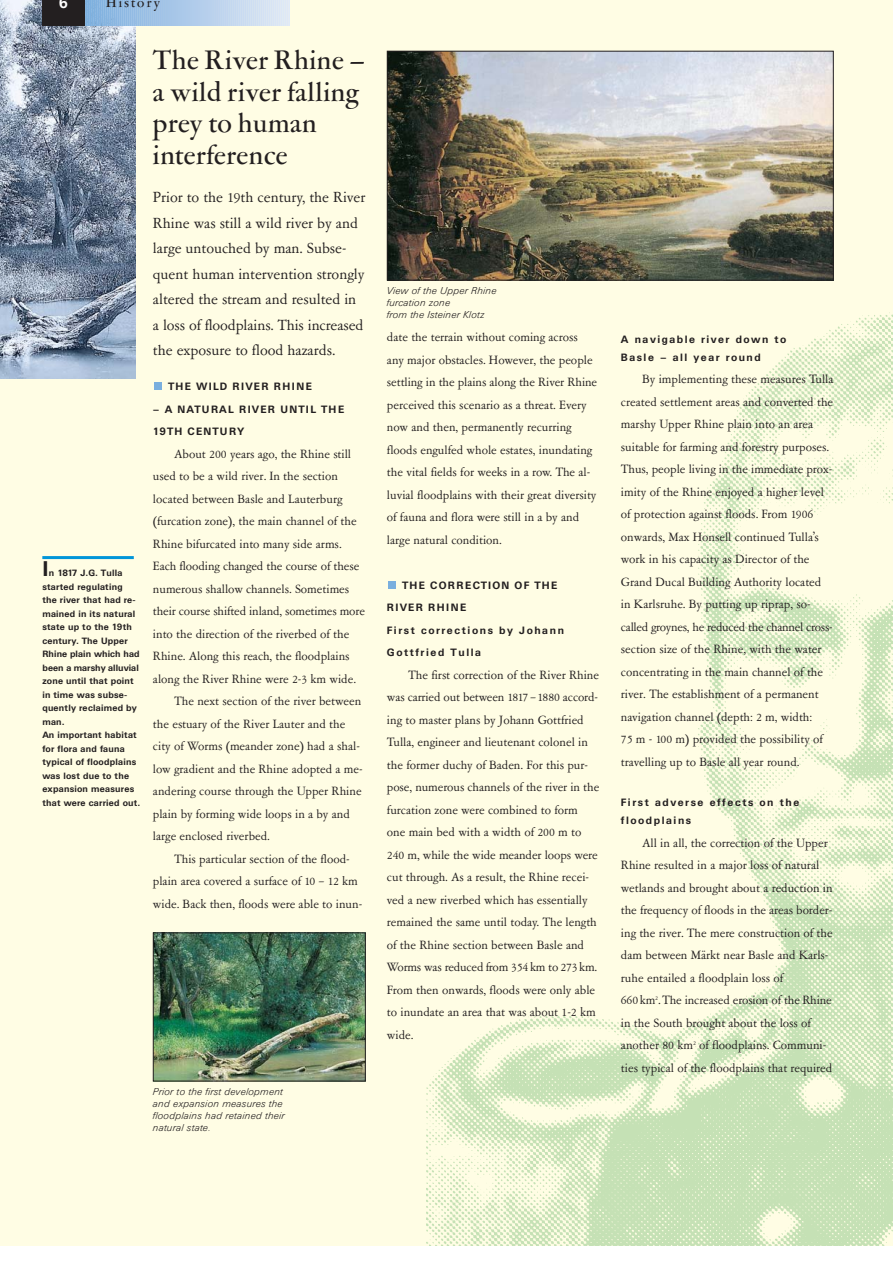
<style>
.page{position:relative;width:893px;height:1263px;background:#fff}
.page>*{position:absolute;margin:0;border:0;box-sizing:border-box;transform-origin:0 0}
.t1{font:500 30px/31.5px "Garamont Amst SH";letter-spacing:.025em;color:#231f20}
.t2{font:700 21px "Univers BQ";color:#231f20}
.t3{font:16.5px/25.5px "Garamont Amst SB";color:#231f20}
.t4{font:500 15px "Garamont Amst SH";letter-spacing:.15em;color:#231f20}
.t5{font:700 15px "Univers BQ";color:#fff}
.t6{font:13.5px/22.5px "Garamont Amst SB";color:#231f20}
.t7{font:700 10.5px/22.5px "Univers BQ";letter-spacing:.145em;color:#231f20}
.t8{font:700 10.5px/22.5px "Univers BQ";letter-spacing:.1em;color:#231f20}
.t9{font:italic 300 9.9px/12px "Univers BQ";letter-spacing:.02em;color:#231f20}
.t10{font:700 9px/13.5px "Univers BQ";letter-spacing:.025em;color:#231f20}
</style>
<div class="page">
<div style="left:0;top:0;width:892px;height:1246px;background:#fffde4"></div>
<img style="left:426px;top:271px;width:466px;height:975px">
<img style="left:0;top:0;width:136px;height:378px">
<svg style="left:85px;top:0;width:108px;height:25px;background:#99bee4"></svg>
<hr style="left:194px;top:0;width:2px;height:25px;background:#b1cceb">
<hr style="left:196px;top:0;width:2px;height:25px;background:#b2cceb">
<hr style="left:198px;top:0;width:2px;height:25px;background:#b3cdeb">
<hr style="left:200px;top:0;width:2px;height:25px;background:#b4ceec">
<hr style="left:202px;top:0;width:2px;height:25px;background:#b5cfec">
<hr style="left:204px;top:0;width:2px;height:25px;background:#b6cfec">
<hr style="left:206px;top:0;width:2px;height:25px;background:#b7cfec">
<hr style="left:208px;top:0;width:2px;height:25px;background:#b8d0ed">
<hr style="left:210px;top:0;width:2px;height:25px;background:#b9d1ed">
<hr style="left:212px;top:0;width:2px;height:25px;background:#bad2ed">
<hr style="left:214px;top:0;width:2px;height:25px;background:#bbd2ed">
<hr style="left:216px;top:0;width:2px;height:25px;background:#bcd2ed">
<hr style="left:218px;top:0;width:2px;height:25px;background:#bdd3ee">
<hr style="left:220px;top:0;width:2px;height:25px;background:#bed4ee">
<hr style="left:222px;top:0;width:2px;height:25px;background:#bfd5ef">
<hr style="left:224px;top:0;width:2px;height:25px;background:#c0d5ef">
<svg style="left:227px;top:0;width:63px;height:25px;background:#d3e1f1"></svg>
<div style="left:42px;top:0;width:43px;height:25px;background:#231f20"></div>
<div style="left:154px;top:383px;width:8px;height:7px;background:#7aafde"></div>
<div style="left:388px;top:581px;width:8px;height:8px;background:#7aafde"></div>
<hr style="left:42px;top:556px;width:92px;height:3px;background:#0095d9">
<img style="left:155px;top:935px;width:208px;height:144px">
<div style="left:153px;top:933px;width:212px;height:148px;border:1px solid #231f20"></div>
<img style="left:389px;top:53px;width:442px;height:225px">
<div style="left:387px;top:51px;width:446px;height:229px;border:1px solid #231f20"></div>
<p class="t5" style="left:59px;top:-3px;width:11px">6</p>
<p class="t4" style="left:106px;top:-4px;width:56px">History</p>
<h1 class="t1" style="left:153px;top:48px;width:213px">The River Rhine – a wild river falling prey to human interference</h1>
<p class="t3" style="left:153px;top:185px;width:214px">Prior to the 19th century, the River Rhine was still a wild river by and large untouched by man. Subse&shy;quent human intervention strongly altered the stream and resulted in a loss of floodplains. This increased the exposure to flood hazards.</p>
<p class="t7" style="left:168px;top:376px;width:145px">THE WILD RIVER RHINE</p>
<p class="t8" style="left:153px;top:399px;width:193px">– A NATURAL RIVER UNTIL THE<br>19TH CENTURY</p>
<p class="t6" style="left:174px;top:443px;width:178px">About 200 years ago, the Rhine still</p>
<p class="t6" style="left:153px;top:466px;width:186px">used to be a wild river. In the section</p>
<p class="t6" style="left:153px;top:488px;width:191px">located between Basle and Lauterburg</p>
<p class="t6" style="left:153px;top:511px;width:205px">(furcation zone), the main channel of the</p>
<p class="t6" style="left:153px;top:533px;width:190px">Rhine bifurcated into many side arms.</p>
<p class="t6" style="left:153px;top:556px;width:208px">Each flooding changed the course of these</p>
<p class="t6" style="left:153px;top:578px;width:198px">numerous shallow channels. Sometimes</p>
<p class="t6" style="left:153px;top:601px;width:213px">their course shifted inland, sometimes more</p>
<p class="t6" style="left:153px;top:623px;width:198px">into the direction of the riverbed of the</p>
<p class="t6" style="left:153px;top:646px;width:198px">Rhine. Along this reach, the floodplains</p>
<p class="t6" style="left:153px;top:668px;width:204px">along the River Rhine were 2-3 km wide.</p>
<p class="t6" style="left:174px;top:691px;width:188px">The next section of the river between</p>
<p class="t6" style="left:153px;top:713px;width:194px">the estuary of the River Lauter and the</p>
<p class="t6" style="left:153px;top:736px;width:208px">city of Worms (meander zone) had a shal-</p>
<p class="t6" style="left:153px;top:758px;width:211px">low gradient and the Rhine adopted a me-</p>
<p class="t6" style="left:153px;top:781px;width:210px">andering course through the Upper Rhine</p>
<p class="t6" style="left:153px;top:803px;width:198px">plain by forming wide loops in a by and</p>
<p class="t6" style="left:153px;top:826px;width:118px">large enclosed riverbed.</p>
<p class="t6" style="left:174px;top:848px;width:177px">This particular section of the flood-</p>
<p class="t6" style="left:153px;top:871px;width:206px">plain area covered a surface of 10 – 12 km</p>
<p class="t6" style="left:153px;top:893px;width:211px">wide. Back then, floods were able to inun-</p>
<h2 class="t2" style="left:42px;top:560px;width:8px">I</h2>
<p class="t10" style="left:42px;top:567px;width:99px;text-indent:7px">n 1817 J.G. Tulla started regulating<br>the river that had re&shy;mained in its natural state up to the 19th century. The Upper<br>Rhine plain which had been a marshy alluvial zone until that point in time was subse&shy;quently reclaimed by man.<br>An important habitat for flora and fauna typical of floodplains was lost due to the expansion measures that were carried out.</p>
<p class="t9" style="left:153px;top:1086px;width:133px">Prior to the first development and expansion measures the floodplains had retained their natural state.</p>
<p class="t9" style="left:387px;top:285px;width:111px">View of the Upper Rhine furcation zone<br>from the Isteiner Klotz</p>
<p class="t6" style="left:387px;top:327px;width:212px">date the terrain without coming across any major obstacles. However, the people settling in the plains along the River Rhine perceived this scenario as a threat. Every now and then, permanently recurring floods engulfed whole estates, inundating the vital fields for weeks in a row. The al&shy;luvial floodplains with their great diversity of fauna and flora were still in a by and large natural condition.</p>
<p class="t7" style="left:387px;top:575px;width:179px;text-indent:15px">THE CORRECTION OF THE<br>RIVER RHINE<br>First corrections by Johann<br>Gottfried Tulla</p>
<p class="t6" style="left:387px;top:664px;width:214px;text-indent:21px">The first correction of the River Rhine was carried out between 1817 –1880 accord&shy;ing to master plans by Johann Gottfried Tulla, engineer and lieutenant colonel in the former duchy of Baden. For this pur&shy;pose, numerous channels of the river in the furcation zone were combined to form one main bed with a width of 200 m to 240 m, while the wide meander loops were cut through. As a result, the Rhine recei&shy;ved a new riverbed which has essentially remained the same until today. The length of the Rhine section between Basle and Worms was reduced from 354km to 273km.<br>From then onwards, floods were only able to inundate an area that was about 1-2 km wide.</p>
<p class="t7" style="left:621px;top:331px;width:167px;line-height:18px">A navigable river down to<br>Basle – all year round</p>
<p class="t6" style="left:621px;top:368px;width:214px;text-indent:21px">By implementing these measures Tulla created settlement areas and converted the marshy Upper Rhine plain into an area suitable for farming and forestry purposes.<br>Thus, people living in the immediate prox&shy;imity of the Rhine enjoyed a higher level of protection against floods. From 1906 onwards, Max Honsell continued Tulla’s work in his capacity as Director of the Grand Ducal Building Authority located in Karlsruhe. By putting up riprap, so&shy;called groynes, he reduced the channel cross&shy;section size of the Rhine, with the water concentrating in the main channel of the river. The establishment of a permanent navigation channel (depth: 2 m, width:<br>75 m - 100 m) provided the possibility of travelling up to Basle all year round.</p>
<p class="t7" style="left:621px;top:794px;width:180px;line-height:18px">First adverse effects on the floodplains</p>
<p class="t6" style="left:621px;top:832px;width:213px;text-indent:21px">All in all, the correction of the Upper Rhine resulted in a major loss of natural wetlands and brought about a reduction in the frequency of floods in the areas border&shy;ing the river. The mere construction of the dam between Märkt near Basle and Karls&shy;ruhe entailed a floodplain loss of<br>660 km<sup>2</sup>. The increased erosion of the Rhine in the South brought about the loss of another 80 km<sup>2</sup> of floodplains. Communi&shy;ties typical of the floodplains that required</p>
</div>
